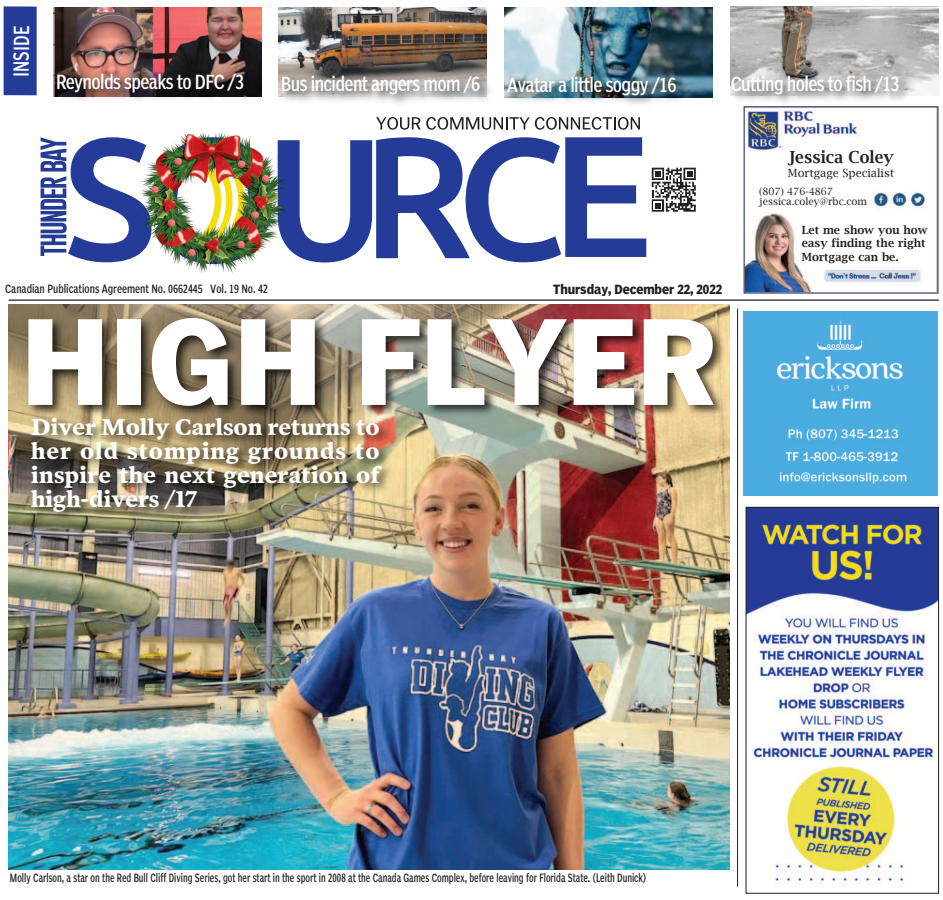
<style>
.page{position:relative;width:943px;height:900px;background:#fff}
.page>*{position:absolute;margin:0;border:0;box-sizing:border-box;transform-origin:0 0}
.t1{font:700 115px "Poynter Agate";color:#fff}
.t2{font:700 22.5px/23.8px "Poynter Oldstyle Text";letter-spacing:.01em;color:#fff;text-align:justify}
.t3{font:20.5px "Poynter Agate Comp One";letter-spacing:-.005em;color:#fff;scale:.85 1}
.t4{font:19.12px "Poynter Agate Comp One";letter-spacing:-.03em;color:#fff;scale:.95 1}
.t5{font:600 16.62px "Lucida Bright";color:#231f20;scale:.95 1}
.t6{font:700 12.5px "Poynter Agate";color:#231f20;scale:.9 1}
.t7{font:11.25px "Poynter Agate Comp One";color:#231f20;scale:.8 1}
.t8{font:11.25px "Poynter Agate Comp One";color:#231f20;scale:.9 1}
.t9{font:600 11.25px/13.5px "Lucida Bright";color:#231f20}
.t10{font:11.25px "Lucida Bright";color:#231f20}
.t11{font:10px "Lucida Bright";color:#231f20}
</style>
<div class="page">
<svg style="left:289px;top:137px;width:357px;height:125px"></svg>
<svg style="left:41px;top:137px;width:97px;height:126px"></svg>
<svg style="left:376px;top:117px;width:264px;height:13px"></svg>
<svg style="left:651px;top:167px;width:45px;height:45px"></svg>
<svg style="left:652px;top:168px;width:44px;height:44px"></svg>
<div style="left:4px;top:6px;width:33px;height:89px;background:#243c97"></div>
<img style="left:53px;top:7px;width:209px;height:58px">
<hr style="left:9px;top:300px;width:930px;height:1px;background:#231f20">
<hr style="left:737px;top:309px;width:1px;height:578px;background:#231f20">
<img style="left:53px;top:65px;width:209px;height:36px">
<img style="left:278px;top:7px;width:208px;height:61px">
<img style="left:278px;top:68px;width:212px;height:36px">
<img style="left:504px;top:8px;width:208px;height:60px">
<img style="left:504px;top:68px;width:209px;height:36px">
<img style="left:730px;top:7px;width:209px;height:60px">
<img style="left:730px;top:67px;width:209px;height:46px">
<img style="left:748px;top:509px;width:189px;height:373px">
<div style="left:746px;top:507px;width:193px;height:387px;border:1px solid #231f20"></div>
<img style="left:745px;top:109px;width:191px;height:183px">
<div style="left:743px;top:106px;width:195px;height:188px;border:1px solid #3e4872"></div>
<img style="left:870px;top:191px;width:57px;height:20px">
<img style="left:788px;top:312px;width:150px;height:183px">
<img style="left:138px;top:132px;width:151px;height:141px">
<img style="left:9px;top:589px;width:720px;height:281px">
<img style="left:8px;top:299px;width:780px;height:290px">
<img style="left:8px;top:409px;width:407px;height:159px">
<p class="t3" style="left:13px;top:77px;width:61px;rotate:-90deg">INSIDE</p>
<p class="t4" style="left:56px;top:73px;width:200px">Reynolds speaks to DFC /3</p>
<p class="t4" style="left:281px;top:76px;width:211px">Bus incident angers mom /6</p>
<p class="t4" style="left:507px;top:76px;width:180px">Avatar a little soggy /16</p>
<p class="t4" style="left:731px;top:75px;width:180px">Cutting holes to fish /13</p>
<p class="t5" style="left:788px;top:147px;width:113px">Jessica Coley</p>
<p class="t10" style="left:788px;top:166px;width:108px">Mortgage Specialist</p>
<p class="t11" style="left:759px;top:186px;width:75px">(807) 476-4867</p>
<p class="t11" style="left:759px;top:195px;width:109px">jessica.coley@rbc.com</p>
<p class="t9" style="left:802px;top:223px;width:127px">Let me show you how easy finding the right<br>Mortgage can be.</p>
<p class="t8" style="left:5px;top:284px;width:294px">Canadian Publications Agreement No. 0662445 Vol. 19 No. 42</p>
<p class="t6" style="left:553px;top:282px;width:189px">Thursday, December 22, 2022</p>
<p class="t1" style="left:21px;top:298px;width:696px">HIGH FLYER</p>
<p class="t2" style="left:31px;top:416px;width:350px">Diver Molly Carlson returns to her old stomping grounds to inspire the next generation of high-divers /17</p>
<p class="t7" style="left:10px;top:873px;width:797px">Molly Carlson, a star on the Red Bull Cliff Diving Series, got her start in the sport in 2008 at the Canada Games Complex, before leaving for Florida State. (Leith Dunick)</p>
</div>
